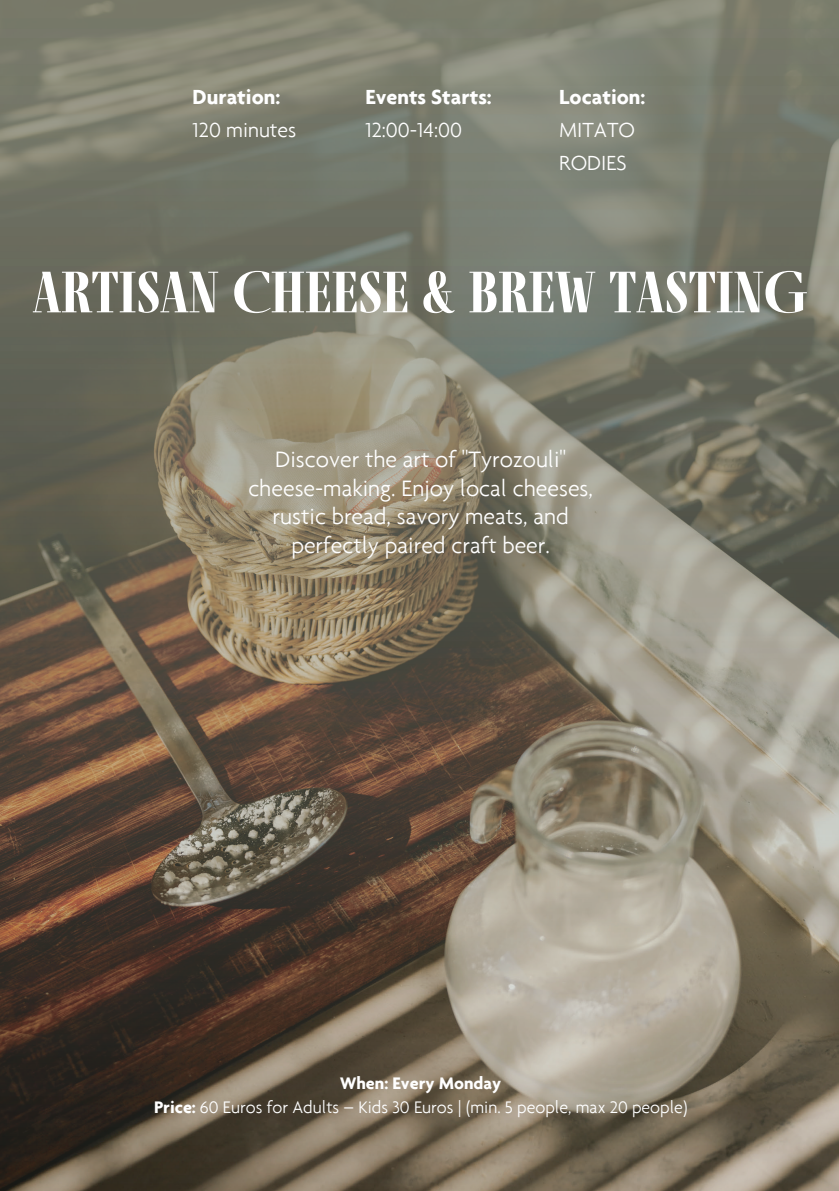
<style>
.page{position:relative;width:839px;height:1191px;background:#fff}
.page>*{position:absolute;margin:0;border:0;box-sizing:border-box;transform-origin:0 0}
.t1{font:700 60px "Fino";color:#fff}
.t2{font:300 24px/28.4px "Agenda";color:#fff;text-align:center}
.t3{font:300 22px/33px "Agenda";color:#fff}
.t4{font:700 22px/33px "Agenda";color:#fff}
.t5{font:300 18px "Agenda";color:#fff}
.t6{font:700 18px "Agenda";color:#fff}
.s1{font-weight:700}
.s2{font-weight:300}
</style>
<div class="page">
<img style="left:1px;top:0;width:837px;height:1191px">
<h2 class="t3" style="left:192px;top:80px;width:105px"><span class="s1">Duration:<br></span>120 minutes</h2>
<h2 class="t4" style="left:365px;top:79px;width:128px">Events Starts:<br><span class="s2">12:00-14:00</span></h2>
<h1 class="t3" style="left:559px;top:80px;width:88px"><span class="s1">Location:<br></span>MITATO<br>RODIES</h1>
<p class="t1" style="left:33px;top:257px;width:775px">ARTISAN CHEESE &amp; BREW TASTING</p>
<h2 class="t2" style="left:248px;top:445px;width:346px">Discover the art of "Tyrozouli" cheese-making. Enjoy local cheeses, rustic bread, savory meats, and perfectly paired craft beer.</h2>
<h2 class="t6" style="left:340px;top:1072px;width:163px">When: Every Monday</h2>
<p class="t5" style="left:154px;top:1097px;width:535px"><span class="s1">Price:</span> 60 Euros for Adults – Kids 30 Euros | (min. 5 people, max 20 people)</p>
</div>
